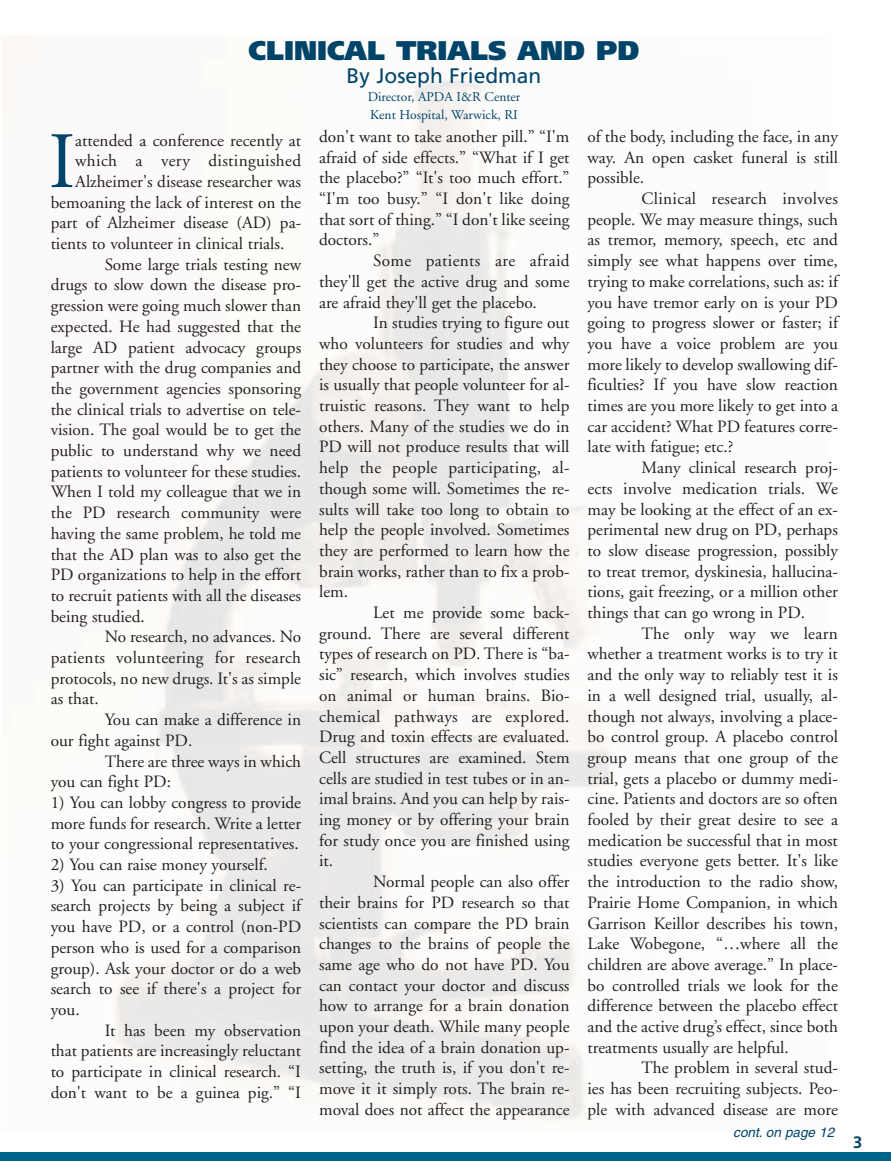
<style>
.page{position:relative;width:891px;height:1161px;background:#fff}
.page>*{position:absolute;margin:0;border:0;box-sizing:border-box;transform-origin:0 0}
.t1{font:79.65px "Adobe Garamond";color:#00446a}
.t2{font:900 27px "Frutiger";color:#00446a}
.t3{font:21px "Frutiger";color:#00446a}
.t4{font:17.25px/20.7px "Adobe Garamond";color:#231f20;text-align:justify}
.t5{font:17.25px "Adobe Garamond";letter-spacing:.02em;color:#231f20}
.t6{font:700 16.5px "Frutiger";color:#00446a}
.t7{font:13.5px/18px "Adobe Garamond";color:#00446a}
.t8{font:italic 13.5px "Helvetica";color:#00446a}
</style>
<div class="page">
<div style="left:0;top:1152px;width:891px;height:9px;background:#01648a"></div>
<h2 class="t2" style="left:249px;top:40px;width:392px">CLINICAL TRIALS AND PD</h2>
<p class="t3" style="left:347px;top:67px;width:196px">By Joseph Friedman</p>
<p class="t7" style="left:368px;top:89px;width:154px">Director, APDA I&amp;R Center<br>Kent Hospital, Warwick, RI</p>
<h1 class="t1" style="left:49px;top:130px;width:28px">I</h1>
<p class="t4" style="left:75px;top:131px;width:227px">attended a conference recently at</p>
<p class="t5" style="left:75px;top:154px;width:227px">which a very distinguished</p>
<p class="t4" style="left:75px;top:173px;width:227px">Alzheimer's disease researcher was</p>
<p class="t4" style="left:51px;top:193px;width:252px">bemoaning the lack of interest on the</p>
<p class="t4" style="left:51px;top:214px;width:252px">part of Alzheimer disease (AD) pa-</p>
<p class="t4" style="left:51px;top:235px;width:235px">tients to volunteer in clinical trials.</p>
<p class="t4" style="left:105px;top:255px;width:198px">Some large trials testing new</p>
<p class="t4" style="left:51px;top:276px;width:252px">drugs to slow down the disease pro-</p>
<p class="t4" style="left:51px;top:297px;width:252px">gression were going much slower than</p>
<p class="t4" style="left:51px;top:318px;width:252px">expected. He had suggested that the</p>
<p class="t4" style="left:51px;top:338px;width:252px">large AD patient advocacy groups</p>
<p class="t4" style="left:51px;top:359px;width:252px">partner with the drug companies and</p>
<p class="t4" style="left:51px;top:380px;width:252px">the government agencies sponsoring</p>
<p class="t4" style="left:51px;top:400px;width:252px">the clinical trials to advertise on tele-</p>
<p class="t4" style="left:51px;top:421px;width:252px">vision. The goal would be to get the</p>
<p class="t4" style="left:51px;top:442px;width:252px">public to understand why we need</p>
<p class="t4" style="left:51px;top:462px;width:252px">patients to volunteer for these studies.</p>
<p class="t4" style="left:51px;top:483px;width:252px">When I told my colleague that we in</p>
<p class="t4" style="left:51px;top:504px;width:252px">the PD research community were</p>
<p class="t4" style="left:51px;top:525px;width:252px">having the same problem, he told me</p>
<p class="t4" style="left:51px;top:545px;width:252px">that the AD plan was to also get the</p>
<p class="t4" style="left:51px;top:566px;width:252px">PD organizations to help in the effort</p>
<p class="t4" style="left:51px;top:587px;width:252px">to recruit patients with all the diseases</p>
<p class="t4" style="left:51px;top:607px;width:96px">being studied.</p>
<p class="t4" style="left:105px;top:628px;width:198px">No research, no advances. No</p>
<p class="t5" style="left:51px;top:651px;width:252px">patients volunteering for research</p>
<p class="t4" style="left:51px;top:669px;width:252px">protocols, no new drugs. It's as simple</p>
<p class="t4" style="left:51px;top:690px;width:50px">as that.</p>
<p class="t4" style="left:105px;top:711px;width:198px">You can make a difference in</p>
<p class="t4" style="left:51px;top:732px;width:143px">our fight against PD.</p>
<p class="t4" style="left:105px;top:752px;width:198px">There are three ways in which</p>
<p class="t4" style="left:51px;top:773px;width:122px">you can fight PD:</p>
<p class="t4" style="left:51px;top:794px;width:252px">1) You can lobby congress to provide more funds for research. Write a letter to your congressional representatives.</p>
<p class="t4" style="left:51px;top:856px;width:219px">2) You can raise money yourself.</p>
<p class="t4" style="left:51px;top:876px;width:252px">3) You can participate in clinical re&shy;search projects by being a subject if you have PD, or a control (non-PD person who is used for a comparison group). Ask your doctor or do a web search to see if there's a project for you.</p>
<p class="t4" style="left:51px;top:1021px;width:252px;text-indent:54px">It has been my observation that patients are increasingly reluctant to participate in clinical research. “I don't want to be a guinea pig.” “I</p>
<p class="t4" style="left:319px;top:128px;width:252px">don't want to take another pill.” “I'm afraid of side effects.” “What if I get the placebo?” “It's too much effort.” “I'm too busy.” “I don't like doing that sort of thing.” “I don't like seeing doctors.”</p>
<p class="t4" style="left:319px;top:252px;width:252px;text-indent:54px">Some patients are afraid they'll get the active drug and some are afraid they'll get the placebo.</p>
<p class="t4" style="left:319px;top:314px;width:252px;text-indent:54px">In studies trying to figure out who volunteers for studies and why they choose to participate, the answer is usually that people volunteer for al&shy;truistic reasons. They want to help others. Many of the studies we do in PD will not produce results that will help the people participating, al&shy;though some will. Sometimes the re&shy;sults will take too long to obtain to help the people involved. Sometimes they are performed to learn how the brain works, rather than to fix a prob&shy;lem.</p>
<p class="t4" style="left:319px;top:604px;width:252px;text-indent:54px">Let me provide some back&shy;ground. There are several different types of research on PD. There is “ba&shy;sic” research, which involves studies on animal or human brains. Bio&shy;chemical pathways are explored.<br>Drug and toxin effects are evaluated.<br>Cell structures are examined. Stem cells are studied in test tubes or in an&shy;imal brains. And you can help by rais&shy;ing money or by offering your brain for study once you are finished using it.</p>
<p class="t4" style="left:319px;top:873px;width:252px;text-indent:54px">Normal people can also offer their brains for PD research so that scientists can compare the PD brain changes to the brains of people the same age who do not have PD. You can contact your doctor and discuss how to arrange for a brain donation upon your death. While many people find the idea of a brain donation up&shy;setting, the truth is, if you don't re&shy;move it it simply rots. The brain re&shy;moval does not affect the appearance</p>
<p class="t4" style="left:588px;top:128px;width:252px">of the body, including the face, in any way. An open casket funeral is still possible.</p>
<p class="t4" style="left:588px;top:190px;width:252px;text-indent:54px">Clinical research involves people. We may measure things, such as tremor, memory, speech, etc and simply see what happens over time, trying to make correlations, such as: if you have tremor early on is your PD going to progress slower or faster; if you have a voice problem are you more likely to develop swallowing dif&shy;ficulties? If you have slow reaction times are you more likely to get into a car accident? What PD features corre&shy;late with fatigue; etc.?</p>
<p class="t4" style="left:588px;top:459px;width:252px;text-indent:54px">Many clinical research proj&shy;ects involve medication trials. We may be looking at the effect of an ex&shy;perimental new drug on PD, perhaps to slow disease progression, possibly to treat tremor, dyskinesia, hallucina&shy;tions, gait freezing, or a million other things that can go wrong in PD.</p>
<p class="t4" style="left:588px;top:624px;width:252px;text-indent:54px">The only way we learn whether a treatment works is to try it and the only way to reliably test it is in a well designed trial, usually, al&shy;though not always, involving a place&shy;bo control group. A placebo control group means that one group of the trial, gets a placebo or dummy medi&shy;cine. Patients and doctors are so often fooled by their great desire to see a medication be successful that in most studies everyone gets better. It's like the introduction to the radio show, Prairie Home Companion, in which Garrison Keillor describes his town, Lake Wobegone, “…where all the children are above average.” In place&shy;bo controlled trials we look for the difference between the placebo effect and the active drug’s effect, since both treatments usually are helpful.</p>
<p class="t4" style="left:588px;top:1059px;width:252px;text-indent:54px">The problem in several stud&shy;ies has been recruiting subjects. Peo&shy;ple with advanced disease are more</p>
<p class="t8" style="left:733px;top:1127px;width:102px">cont. on page 12</p>
<p class="t6" style="left:853px;top:1136px;width:11px">3</p>
</div>
